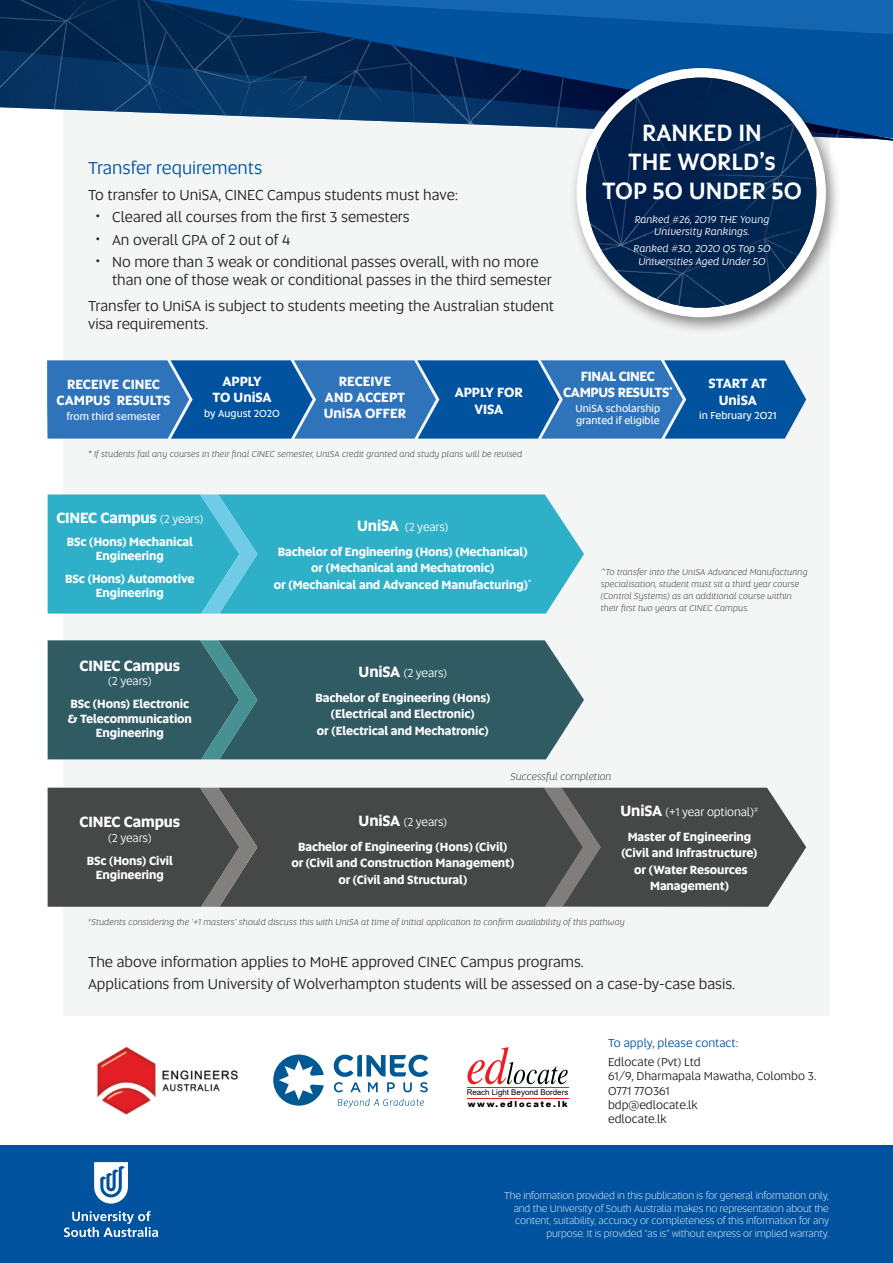
<style>
.page{position:relative;width:893px;height:1263px;background:#fff}
.page>*{position:absolute;margin:0;border:0;box-sizing:border-box;transform-origin:0 0}
.Brag_v2{font:500 24px/28.8px "Altis Uni SA";color:#fff;text-align:center}
.Heading_1{font:18px "Altis Uni SA";color:#0153a0}
.Body{font:15px/18px "Altis Uni SA";color:#231f20}
.t1{font:700 15px "Altis Uni SA";letter-spacing:-.01em;color:#fff}
.t2{font:700 13.5px/16.2px "Altis Uni SA";color:#fff;text-align:center}
.t3{font:700 13.5px "Altis Uni SA";letter-spacing:-.025em;color:#fff}
.t4{font:700 12px/16.5px "Altis Uni SA";letter-spacing:-.01em;color:#fff;text-align:center}
.Body-2{font:12px "Altis Uni SA";color:#231f20}
.t5{font:12px "Altis Uni SA";letter-spacing:-.01em;color:#fff}
.Heading_1-2{font:12px "Altis Uni SA";color:#0153a0}
.Body-3{font:300 10.5px/12.8px "Altis Uni SA";letter-spacing:-.01em;color:#fff;text-align:right}
.Body_note{font:italic 10.5px/12.6px "Altis Uni SA";color:#fff;text-align:center}
.t6{font:10.5px "Altis Uni SA";color:#fff}
.t7{font:italic 300 10.5px "Altis Uni SA";color:#231f20}
.t8{font:italic 300 9px/12px "Altis Uni SA";letter-spacing:.01em;color:#231f20}
.t9{font:900 8.4px "Arial";letter-spacing:.21em;color:#000}
.t10{font:7.95px "Arial";color:#000}
.s1{font-size:18px}
.s2{font-weight:400;font-size:12px}
.s3{font-weight:700;font-size:15px}
</style>
<div class="page">
<div style="left:64px;top:57px;width:766px;height:959px;background:#f4f5f5"></div>
<svg style="left:467px;top:1047px;width:101px;height:37px"></svg>
<hr style="left:467px;top:1087px;width:101px;height:1px;background:#ee1d23">
<hr style="left:467px;top:1098px;width:101px;height:1px;background:#ee1d23">
<svg style="left:48px;top:494px;width:536px;height:119px;background:#39b3cb"></svg>
<svg style="left:48px;top:640px;width:536px;height:119px;background:#38626a"></svg>
<svg style="left:48px;top:788px;width:758px;height:119px;background:#4d4e4e"></svg>
<img style="left:97px;top:1047px;width:142px;height:68px">
<svg style="left:47px;top:360px;width:759px;height:79px;background:#226ab0"></svg>
<svg style="left:273px;top:1054px;width:51px;height:52px"></svg>
<svg style="left:338px;top:1098px;width:86px;height:9px"></svg>
<svg style="left:334px;top:1055px;width:94px;height:37px"></svg>
<div style="left:0;top:1146px;width:893px;height:117px;background:#0153a0"></div>
<img style="left:0;top:0;width:893px;height:140px">
<svg style="left:64px;top:1211px;width:94px;height:26px"></svg>
<svg style="left:94px;top:1162px;width:34px;height:41px"></svg>
<div style="left:569px;top:62px;width:273px;height:273px;background:#231f20;opacity:.51"></div>
<div style="left:577px;top:68px;width:249px;height:249px;background:#fff;border-radius:50%"></div>
<img style="left:586px;top:78px;width:230px;height:230px;border-radius:115px">
<p class="Heading_1" style="left:88px;top:155px;width:176px">Transfer requirements</p>
<p class="Body" style="left:88px;top:185px;width:372px">To transfer to UniSA, CINEC Campus students must have:</p>
<p class="Body" style="left:96px;top:208px;width:316px"><span class="s1">•</span> Cleared all courses from the first 3 semesters</p>
<p class="Body" style="left:96px;top:230px;width:196px"><span class="s1">•</span> An overall GPA of 2 out of 4</p>
<p class="Body" style="left:112px;top:252px;width:441px;text-indent:-16px"><span class="s1">•</span> No more than 3 weak or conditional passes overall, with no more than one of those weak or conditional passes in the third semester</p>
<p class="Body" style="left:88px;top:297px;width:468px">Transfer to UniSA is subject to students meeting the Australian student visa requirements.</p>
<p class="Brag_v2" style="left:602px;top:117px;width:201px">RANKED IN<br>THE WORLD’s<br>TOP 50 UNDER 50</p>
<p class="Body_note" style="left:635px;top:213px;width:136px">Ranked #26, 2019 THE Young<br>University Rankings.</p>
<p class="Body_note" style="left:633px;top:242px;width:139px">Ranked #30, 2020 QS Top 50<br>Universities Aged Under 50</p>
<p class="t2" style="left:57px;top:376px;width:115px">RECEIVE CINEC<br>CAMPUS RESULTS</p>
<p class="t6" style="left:67px;top:409px;width:95px">from third semester</p>
<p class="t2" style="left:222px;top:372px;width:41px">APPLY</p>
<p class="t2" style="left:212px;top:389px;width:61px">TO UniSA</p>
<p class="t6" style="left:204px;top:406px;width:77px">by August 2020</p>
<p class="t2" style="left:339px;top:372px;width:54px">RECEIVE</p>
<p class="t2" style="left:325px;top:389px;width:82px">AND ACCEPT</p>
<p class="t2" style="left:324px;top:405px;width:84px">UniSA OFFER</p>
<p class="t3" style="left:581px;top:366px;width:76px">FINAL CINEC</p>
<p class="t3" style="left:563px;top:382px;width:111px">CAMPUS RESULTS<sup>*</sup></p>
<p class="t6" style="left:575px;top:401px;width:86px">UniSA scholarship</p>
<p class="t6" style="left:576px;top:413px;width:85px">granted if eligible</p>
<p class="t2" style="left:455px;top:384px;width:70px">APPLY FOR<br>VISA</p>
<p class="t2" style="left:709px;top:375px;width:60px">START AT<br>UniSA</p>
<p class="t6" style="left:699px;top:408px;width:79px">in February 2021</p>
<p class="t8" style="left:88px;top:447px;width:436px">* If students fail any courses in their final CINEC semester, UniSA credit granted and study plans will be revised</p>
<p class="t1" style="left:56px;top:506px;width:148px">CINEC Campus <span class="s2">(2 years)</span></p>
<p class="t4" style="left:67px;top:533px;width:127px;line-height:14.4px">BSc (Hons) Mechanical<br>Engineering</p>
<p class="t4" style="left:65px;top:571px;width:131px;line-height:14.4px">BSc (Hons) Automotive<br>Engineering</p>
<p class="t1" style="left:80px;top:654px;width:102px">CINEC Campus</p>
<p class="t5" style="left:108px;top:673px;width:45px">(2 years)</p>
<p class="t4" style="left:68px;top:696px;width:126px;line-height:14.4px">BSc (Hons) Electronic &amp; Telecommunication<br>Engineering</p>
<p class="t5" style="left:357px;top:518px;width:92px"><span class="s3">UniSA</span> (2 years)</p>
<p class="t4" style="left:274px;top:543px;width:259px">Bachelor of Engineering (Hons) (Mechanical) or (Mechanical and Mechatronic)<br>or (Mechanical and Advanced Manufacturing)<sup>^</sup></p>
<p class="t5" style="left:359px;top:664px;width:90px"><span class="s3">UniSA</span> (2 years)</p>
<p class="t4" style="left:315px;top:689px;width:176px">Bachelor of Engineering (Hons) (Electrical and Electronic)</p>
<p class="t4" style="left:317px;top:722px;width:173px">or (Electrical and Mechatronic)</p>
<p class="t8" style="left:601px;top:565px;width:208px">^To transfer into the UniSA Advanced Manufacturing specialisation, student must sit a third year course (Control Systems) as an additional course within their first two years at CINEC Campus.</p>
<p class="t1" style="left:80px;top:811px;width:102px">CINEC Campus</p>
<p class="t5" style="left:108px;top:829px;width:45px">(2 years)</p>
<p class="t4" style="left:87px;top:853px;width:88px;line-height:14.4px">BSc (Hons) Civil<br>Engineering</p>
<p class="t7" style="left:511px;top:770px;width:102px">Successful completion</p>
<p class="t5" style="left:359px;top:813px;width:90px"><span class="s3">UniSA</span> (2 years)</p>
<p class="t4" style="left:298px;top:838px;width:211px">Bachelor of Engineering (Hons) (Civil)</p>
<p class="t4" style="left:291px;top:854px;width:224px">or (Civil and Construction Management) or (Civil and Structural)</p>
<p class="t5" style="left:621px;top:803px;width:139px"><span class="s3">UniSA</span> (+1 year optional)<sup>#</sup></p>
<p class="t4" style="left:621px;top:828px;width:137px">Master of Engineering (Civil and Infrastructure)</p>
<p class="t4" style="left:634px;top:861px;width:115px">or (Water Resources<br>Management)</p>
<p class="t8" style="left:88px;top:915px;width:538px"><sup>#</sup>Students considering the ‘+1 masters’ should discuss this with UniSA at time of initial application to confirm availability of this pathway</p>
<p class="Body" style="left:88px;top:952px;width:497px">The above information applies to MoHE approved CINEC Campus programs.</p>
<p class="Body" style="left:88px;top:974px;width:649px">Applications from University of Wolverhampton students will be assessed on a case-by-case basis.</p>
<p class="t10" style="left:467px;top:1087px;width:103px">Reach Light Beyond Borders</p>
<p class="t9" style="left:468px;top:1098px;width:102px">www.edlocate.lk</p>
<p class="Heading_1-2" style="left:608px;top:1035px;width:132px">To apply, please contact:</p>
<p class="Body-2" style="left:608px;top:1053px;width:94px">Edlocate (Pvt) Ltd</p>
<p class="Body-2" style="left:608px;top:1068px;width:210px">61/9, Dharmapala Mawatha, Colombo 3.</p>
<p class="Body-2" style="left:608px;top:1082px;width:63px">0771 770361</p>
<p class="Body-2" style="left:608px;top:1096px;width:91px">bdp@edlocate.lk</p>
<p class="Body-2" style="left:608px;top:1111px;width:60px">edlocate.lk</p>
<p class="Body-3" style="left:508px;top:1188px;width:322px">The informati n prov ded in this publication is for general information only, and the University f South Australi makes no representation about the content, suitability, ac uracy or completeness of this information for any purpose. It is provided “as is” without express or implied warranty.</p>
<p class="Body-3" style="left:514px;top:1189px;width:317px;text-align:justify;text-indent:-10px">The information provided in this publication is for general information only, and the University of South Australia makes no representation about the content, suitability, accuracy or completeness of this information for any</p>
</div>
